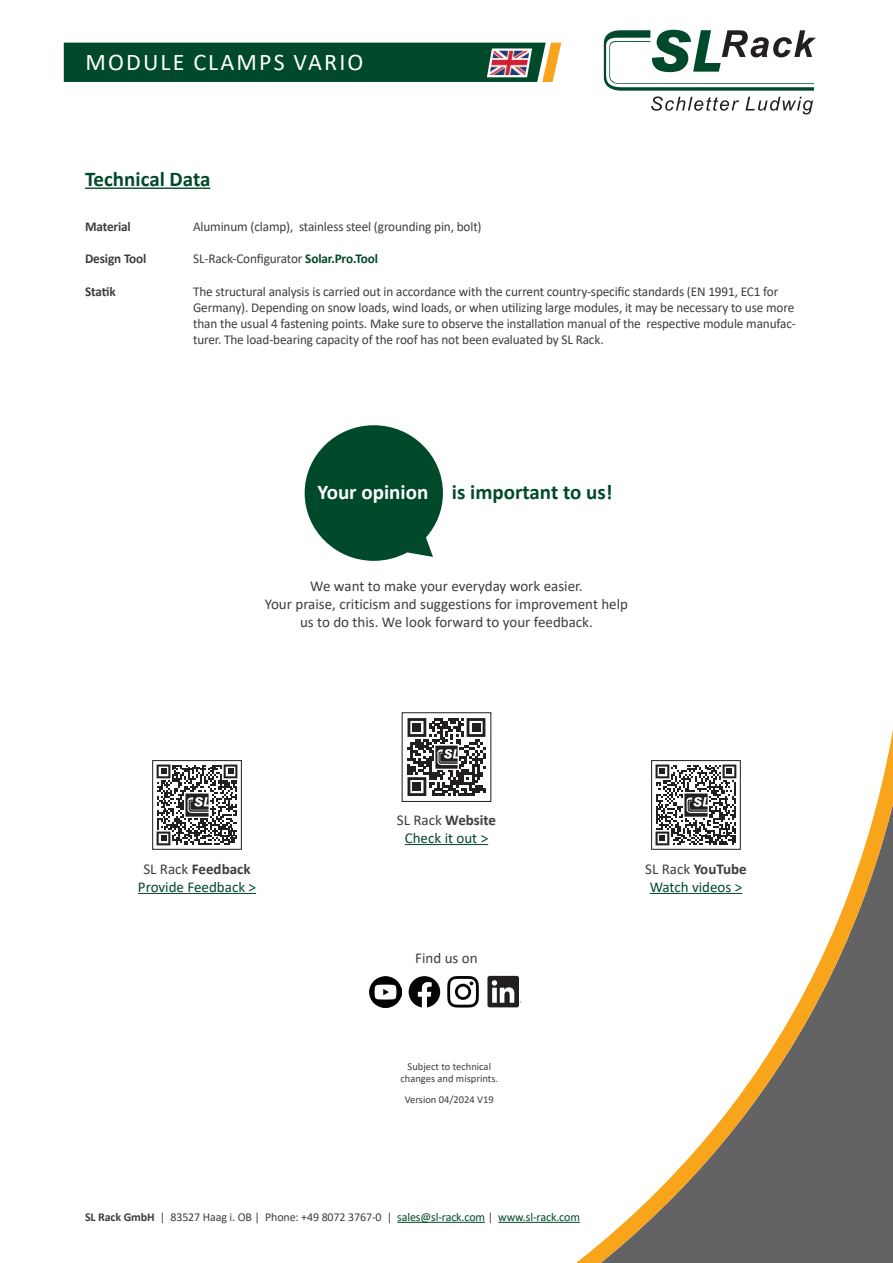
<style>
.page{position:relative;width:893px;height:1263px;background:#fff}
.page>*{position:absolute;margin:0;border:0;box-sizing:border-box;transform-origin:0 0}
.t1{font:24px "Calibri";letter-spacing:.09em;color:#fff}
.t2{font:700 21px "Calibri";color:#00492a}
.t3{font:15px/18px "Calibri";color:#3e3e3f;text-align:center}
.t4{font:15px/18px "Calibri";color:#00492a;text-align:center}
.t5{font:13.5px/16.2px "Calibri";letter-spacing:-.01em;color:#3e3e3f}
.t6{font:700 13.5px "Calibri";letter-spacing:-.01em;color:#3e3e3f}
.t7{font:12px "Calibri";letter-spacing:-.01em;color:#3e3e3f}
.t8{font:10.5px/12.6px "Calibri";color:#3e3e3f;text-align:center}
.s1{font-weight:700;color:#00492a}
.s2{color:#fff}
.s3{color:#3e3e3f}
.s4{font-weight:700;color:#3e3e3f}
.s5{font-weight:700}
.s6{color:#00492a}
</style>
<div class="page">
<svg style="left:604px;top:30px;width:212px;height:84px"></svg>
<hr style="left:397px;top:1222px;width:88px;height:1px;background:#00492a">
<hr style="left:498px;top:1222px;width:82px;height:1px;background:#00492a">
<svg style="left:560px;top:730px;width:333px;height:533px"></svg>
<svg style="left:64px;top:43px;width:497px;height:39px;background:#165335"></svg>
<hr style="left:85px;top:188px;width:125px;height:1px;background:#00492a">
<svg style="left:305px;top:425px;width:138px;height:136px"></svg>
<svg style="left:409px;top:976px;width:31px;height:32px"></svg>
<svg style="left:447px;top:976px;width:32px;height:31px"></svg>
<svg style="left:487px;top:976px;width:34px;height:31px"></svg>
<img style="left:370px;top:976px;width:31px;height:32px">
<svg style="left:157px;top:764px;width:80px;height:81px"></svg>
<img style="left:184px;top:792px;width:26px;height:26px">
<div style="left:152px;top:760px;width:90px;height:89px;border:1px solid #231f20"></div>
<svg style="left:407px;top:718px;width:78px;height:78px"></svg>
<div style="left:413px;top:723px;width:8px;height:8px;background:#231f20"></div>
<div style="left:472px;top:723px;width:8px;height:8px;background:#231f20"></div>
<div style="left:413px;top:782px;width:8px;height:9px;background:#231f20"></div>
<img style="left:434px;top:745px;width:25px;height:24px">
<div style="left:402px;top:712px;width:89px;height:90px;border:1px solid #231f20"></div>
<hr style="left:138px;top:893px;width:118px;height:1px;background:#00492a">
<hr style="left:405px;top:844px;width:83px;height:1px;background:#00492a">
<hr style="left:650px;top:893px;width:92px;height:1px;background:#00492a">
<div style="left:652px;top:761px;width:88px;height:88px;background:#fff"></div>
<svg style="left:655px;top:764px;width:81px;height:81px"></svg>
<img style="left:683px;top:792px;width:26px;height:26px">
<div style="left:651px;top:760px;width:89px;height:89px;border:1px solid #231f20"></div>
<h1 class="t1" style="left:86px;top:45px;width:279px">MODULE CLAMPS VARIO</h1>
<h2 class="t2" style="left:85px;top:164px;width:127px">Technical Data</h2>
<p class="t6" style="left:85px;top:217px;width:47px">Material</p>
<p class="t5" style="left:193px;top:218px;width:290px">Aluminum (clamp), stainless steel (grounding pin, bolt)</p>
<p class="t6" style="left:85px;top:249px;width:63px">Design Tool</p>
<p class="t5" style="left:193px;top:250px;width:186px">SL-Rack-Configurator <span class="s1">Solar.Pro.Tool</span></p>
<p class="t6" style="left:85px;top:282px;width:32px">Statik</p>
<p class="t5" style="left:193px;top:283px;width:604px">The structural analysis is carried out in accordance with the current country-specific standards (EN 1991, EC1 for Germany). Depending on snow loads, wind loads, or when utilizing large modules, it may be necessary to use more than the usual 4 fastening points. Make sure to observe the installation manual of the respective module manufac&shy;turer. The load-bearing capacity of the roof has not been evaluated by SL Rack.</p>
<h2 class="t2" style="left:318px;top:477px;width:297px"><span class="s2">Your opinion</span> is important to us!</h2>
<p class="t3" style="left:265px;top:576px;width:365px">We want to make your everyday work easier.<br>Your praise, criticism and suggestions for improvement help us to do this. We look forward to your feedback.</p>
<p class="t4" style="left:138px;top:859px;width:120px"><span class="s3">SL Rack</span> <span class="s4">Feedback<br></span>Provide Feedback &gt;</p>
<p class="t4" style="left:397px;top:810px;width:101px"><span class="s3">SL Rack</span> <span class="s4">Website<br></span>Check it out &gt;</p>
<p class="t3" style="left:415px;top:949px;width:64px">Find us on</p>
<p class="t8" style="left:400px;top:1060px;width:99px">Subject to technical changes and misprints.</p>
<p class="t8" style="left:405px;top:1093px;width:91px">Version 04/2024 V19</p>
<p class="t7" style="left:85px;top:1208px;width:496px"><span class="s5">SL Rack GmbH</span> | 83527 Haag i. OB | Phone: +49 8072 3767-0 | <span class="s6">sales@sl-rack.com</span> | <span class="s6">www.sl-rack.com</span></p>
<p class="t4" style="left:645px;top:859px;width:103px;text-align:left"><span class="s3">SL Rack</span> <span class="s4">YouTube<br></span>Watch videos &gt;</p>
</div>
